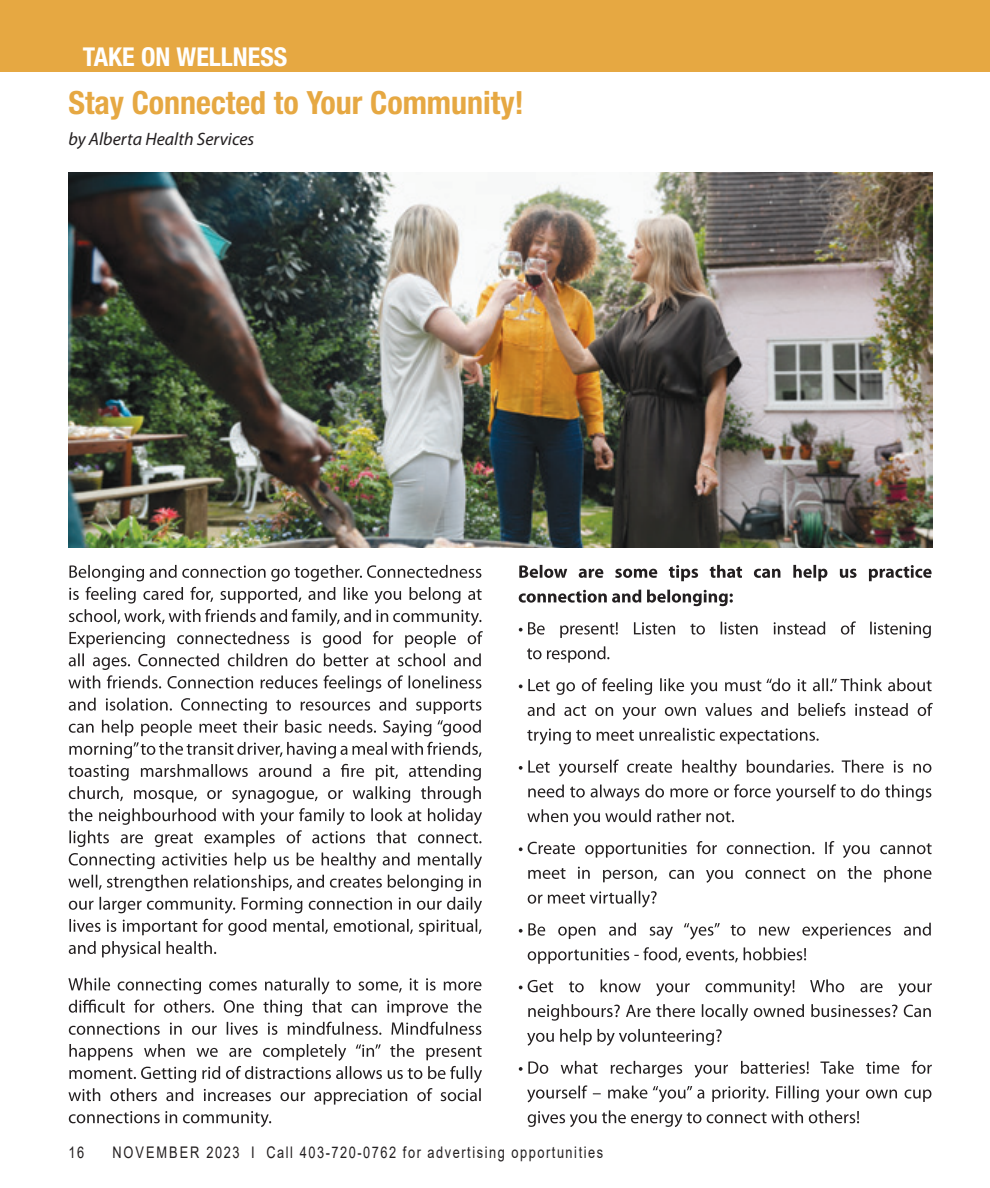
<style>
.page{position:relative;width:990px;height:1188px;background:#fff}
.page>*{position:absolute;margin:0;border:0;box-sizing:border-box;transform-origin:0 0}
.In_Around_title{font:700 condensed 32px "Helvetica Neue LT Std";color:#e6a842}
.t1{font:700 condensed 26px "Helvetica Neue LT Std";color:#fff}
.Body_text{font:italic 18px "Myriad Pro";color:#231f20}
.t2{font:16px "Arial";letter-spacing:.12em;color:#231f20;scale:.8 1}
</style>
<div class="page">
<svg style="left:69px;top:1111px;width:202px;height:16px"></svg>
<svg style="left:68px;top:1044px;width:414px;height:61px"></svg>
<svg style="left:69px;top:1022px;width:412px;height:13px"></svg>
<svg style="left:69px;top:1000px;width:412px;height:16px"></svg>
<svg style="left:68px;top:978px;width:413px;height:16px"></svg>
<svg style="left:69px;top:941px;width:147px;height:17px"></svg>
<svg style="left:69px;top:897px;width:413px;height:38px"></svg>
<svg style="left:68px;top:875px;width:413px;height:16px"></svg>
<svg style="left:69px;top:853px;width:413px;height:16px"></svg>
<svg style="left:68px;top:764px;width:414px;height:83px"></svg>
<svg style="left:69px;top:720px;width:413px;height:38px"></svg>
<svg style="left:69px;top:698px;width:412px;height:16px"></svg>
<svg style="left:68px;top:587px;width:415px;height:105px"></svg>
<svg style="left:69px;top:565px;width:412px;height:16px"></svg>
<svg style="left:528px;top:1110px;width:331px;height:17px"></svg>
<svg style="left:527px;top:1085px;width:404px;height:17px"></svg>
<svg style="left:519px;top:1061px;width:413px;height:17px"></svg>
<svg style="left:527px;top:1029px;width:195px;height:17px"></svg>
<svg style="left:528px;top:1004px;width:403px;height:17px"></svg>
<svg style="left:519px;top:979px;width:413px;height:17px"></svg>
<svg style="left:528px;top:947px;width:278px;height:17px"></svg>
<svg style="left:519px;top:923px;width:412px;height:16px"></svg>
<svg style="left:528px;top:891px;width:129px;height:16px"></svg>
<svg style="left:528px;top:866px;width:403px;height:17px"></svg>
<svg style="left:519px;top:841px;width:413px;height:17px"></svg>
<svg style="left:527px;top:809px;width:207px;height:17px"></svg>
<svg style="left:528px;top:784px;width:403px;height:17px"></svg>
<svg style="left:519px;top:760px;width:412px;height:17px"></svg>
<svg style="left:527px;top:728px;width:292px;height:17px"></svg>
<svg style="left:528px;top:703px;width:405px;height:17px"></svg>
<svg style="left:519px;top:678px;width:413px;height:17px"></svg>
<svg style="left:527px;top:646px;width:82px;height:17px"></svg>
<svg style="left:519px;top:621px;width:412px;height:17px"></svg>
<svg style="left:519px;top:590px;width:214px;height:16px"></svg>
<svg style="left:519px;top:565px;width:413px;height:16px"></svg>
<div style="left:0;top:0;width:990px;height:72px;background:#e6a842"></div>
<img style="left:68px;top:172px;width:864px;height:375px">
<p class="t1" style="left:83px;top:41px;width:206px">TAKE ON WELLNESS</p>
<p class="In_Around_title" style="left:68px;top:84px;width:457px">Stay Connected to Your Community!</p>
<p class="Body_text" style="left:68px;top:128px;width:187px">by Alberta Health Services</p>
<p class="t2" style="left:68px;top:1141px;width:21px">16</p>
<p class="t2" style="left:112px;top:1141px;width:615px">NOVEMBER 2023 I Call 403-720-0762 for advertising opportunities</p>
</div>
